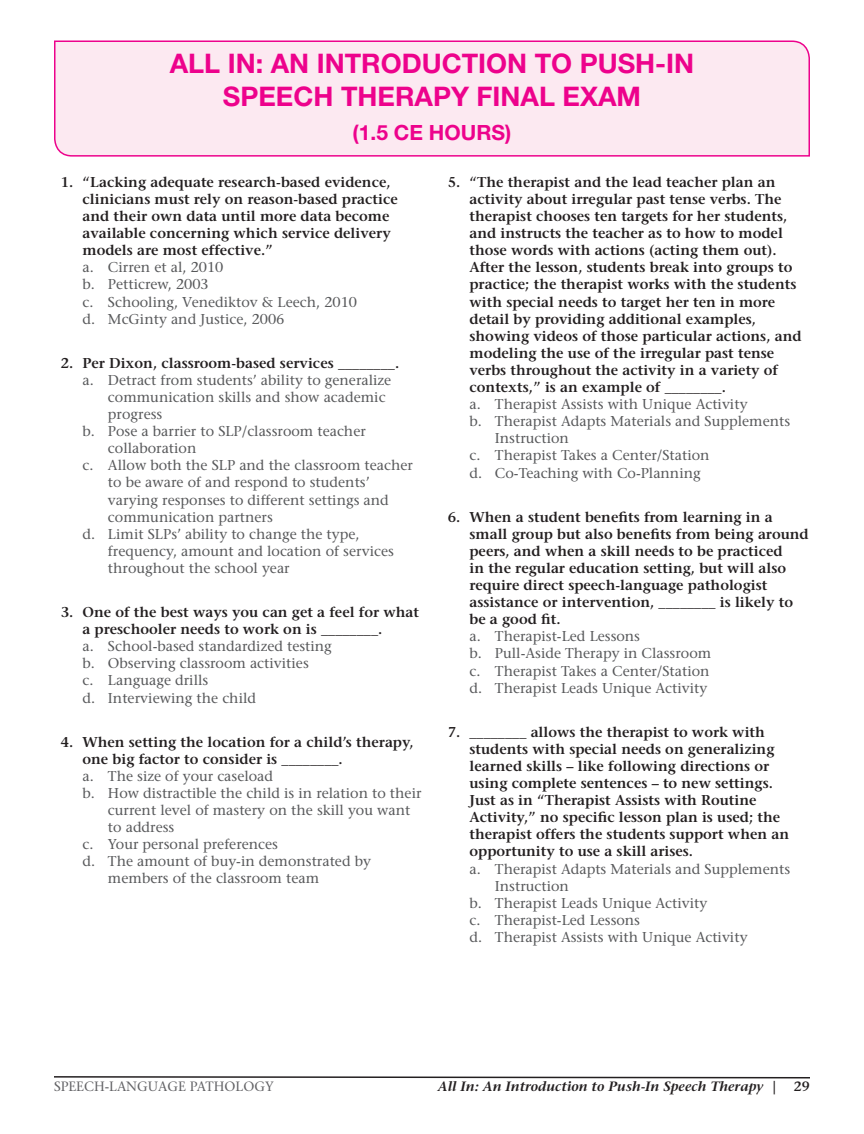
<style>
.page{position:relative;width:864px;height:1134px;background:#fff}
.page>*{position:absolute;margin:0;border:0;box-sizing:border-box;transform-origin:0 0}
.t1{font:700 27px/32.4px "Helvetica Neue LT Std";color:#ed028c;text-align:center}
.t2{font:700 21px "Helvetica Neue LT Std";color:#ed028c}
.t3{font:600 14.25px/17.1px "Stone Serif Std";color:#231f20}
.t4{font:500 14.25px/17.1px "Stone Serif Std";color:#57585a}
.t5{font:italic 600 13.5px "Stone Serif Std";color:#231f20}
.t6{font:500 13.5px "Stone Serif Std";color:#636366}
.t7{font:600 13.5px "Stone Serif Std";color:#231f20}
.s1{font-style:normal}
</style>
<div class="page">
<svg style="left:54px;top:1076px;width:756px;height:3px"></svg>
<div style="left:54px;top:40px;width:756px;height:117px;background:#fce9f1"></div>
<h1 class="t1" style="left:170px;top:47px;width:526px">ALL IN: AN INTRODUCTION TO PUSH-IN<br>SPEECH THERAPY FINAL EXAM</h1>
<h2 class="t2" style="left:353px;top:119px;width:160px">(1.5 CE HOURS)</h2>
<p class="t3" style="left:82px;top:173px;width:317px;text-indent:-22px">1. “Lacking adequate research-based evidence, clinicians must rely on reason-based practice and their own data until more data become available concerning which service delivery models are most effective.”</p>
<p class="t4" style="left:82px;top:259px;width:276px">a. Cirren et al, 2010<br>b. Petticrew, 2003<br>c. Schooling, Venediktov &amp; Leech, 2010 d. McGinty and Justice, 2006</p>
<p class="t3" style="left:61px;top:354px;width:340px">2. Per Dixon, classroom-based services ________.</p>
<p class="t4" style="left:82px;top:371px;width:310px">a. Detract from students’ ability to generalize</p>
<p class="t4" style="left:108px;top:389px;width:279px">communication skills and show academic</p>
<p class="t4" style="left:108px;top:406px;width:56px">progress</p>
<p class="t4" style="left:82px;top:423px;width:285px">b. Pose a barrier to SLP/classroom teacher</p>
<p class="t4" style="left:108px;top:440px;width:90px">collaboration</p>
<p class="t4" style="left:82px;top:457px;width:332px">c. Allow both the SLP and the classroom teacher</p>
<p class="t4" style="left:108px;top:474px;width:263px">to be aware of and respond to students’</p>
<p class="t4" style="left:108px;top:491px;width:282px">varying responses to different settings and</p>
<p class="t4" style="left:108px;top:508px;width:166px">communication partners</p>
<p class="t4" style="left:82px;top:525px;width:279px">d. Limit SLPs’ ability to change the type,</p>
<p class="t4" style="left:108px;top:542px;width:287px">frequency, amount and location of services</p>
<p class="t4" style="left:108px;top:560px;width:183px">throughout the school year</p>
<p class="t3" style="left:82px;top:604px;width:338px;text-indent:-22px">3. One of the best ways you can get a feel for what a preschooler needs to work on is ________.</p>
<p class="t4" style="left:82px;top:638px;width:251px">a. School-based standardized testing b. Observing classroom activities<br>c. Language drills<br>d. Interviewing the child</p>
<p class="t3" style="left:82px;top:733px;width:333px;text-indent:-22px">4. When setting the location for a child’s therapy, one big factor to consider is ________.</p>
<p class="t4" style="left:82px;top:767px;width:192px">a. The size of your caseload</p>
<p class="t4" style="left:82px;top:785px;width:341px">b. How distractible the child is in relation to their</p>
<p class="t4" style="left:108px;top:802px;width:304px">current level of mastery on the skill you want</p>
<p class="t4" style="left:108px;top:819px;width:68px">to address</p>
<p class="t4" style="left:82px;top:836px;width:197px">c. Your personal preferences</p>
<p class="t4" style="left:82px;top:853px;width:290px">d. The amount of buy-in demonstrated by</p>
<p class="t4" style="left:108px;top:870px;width:213px">members of the classroom team</p>
<p class="t3" style="left:469px;top:173px;width:334px;text-indent:-22px">5. “The therapist and the lead teacher plan an activity about irregular past tense verbs. The therapist chooses ten targets for her students, and instructs the teacher as to how to model those words with actions (acting them out).<br>After the lesson, students break into groups to practice; the therapist works with the students with special needs to target her ten in more detail by providing additional examples, showing videos of those particular actions, and modeling the use of the irregular past tense verbs throughout the activity in a variety of contexts,” is an example of ________.</p>
<p class="t4" style="left:469px;top:396px;width:280px">a. Therapist Assists with Unique Activity</p>
<p class="t4" style="left:469px;top:413px;width:322px">b. Therapist Adapts Materials and Supplements</p>
<p class="t4" style="left:495px;top:430px;width:76px">Instruction</p>
<p class="t4" style="left:469px;top:447px;width:242px">c. Therapist Takes a Center/Station</p>
<p class="t4" style="left:469px;top:464px;width:233px">d. Co-Teaching with Co-Planning</p>
<p class="t3" style="left:469px;top:508px;width:341px;text-indent:-22px">6. When a student benefits from learning in a small group but also benefits from being around peers, and when a skill needs to be practiced<br>in the regular education setting, but will also require direct speech-language pathologist assistance or intervention, ________ is likely to be a good fit.</p>
<p class="t4" style="left:469px;top:628px;width:243px">a. Therapist-Led Lessons<br>b. Pull-Aside Therapy in Classroom c. Therapist Takes a Center/Station d. Therapist Leads Unique Activity</p>
<p class="t3" style="left:469px;top:723px;width:321px;text-indent:-22px">7. ________ allows the therapist to work with students with special needs on generalizing learned skills – like following directions or using complete sentences – to new settings.<br>Just as in “Therapist Assists with Routine Activity,” no specific lesson plan is used; the therapist offers the students support when an opportunity to use a skill arises.</p>
<p class="t4" style="left:469px;top:860px;width:322px">a. Therapist Adapts Materials and Supplements</p>
<p class="t4" style="left:495px;top:877px;width:76px">Instruction</p>
<p class="t4" style="left:469px;top:894px;width:239px">b. Therapist Leads Unique Activity</p>
<p class="t4" style="left:469px;top:911px;width:172px">c. Therapist-Led Lessons</p>
<p class="t4" style="left:469px;top:929px;width:280px">d. Therapist Assists with Unique Activity</p>
<p class="t6" style="left:54px;top:1078px;width:221px">SPEECH-LANGUAGE PATHOLOGY</p>
<p class="t5" style="left:438px;top:1078px;width:340px">All In: An Introduction to Push-In Speech Therapy <span class="s1">|</span></p>
<p class="t7" style="left:794px;top:1078px;width:18px">29</p>
</div>
